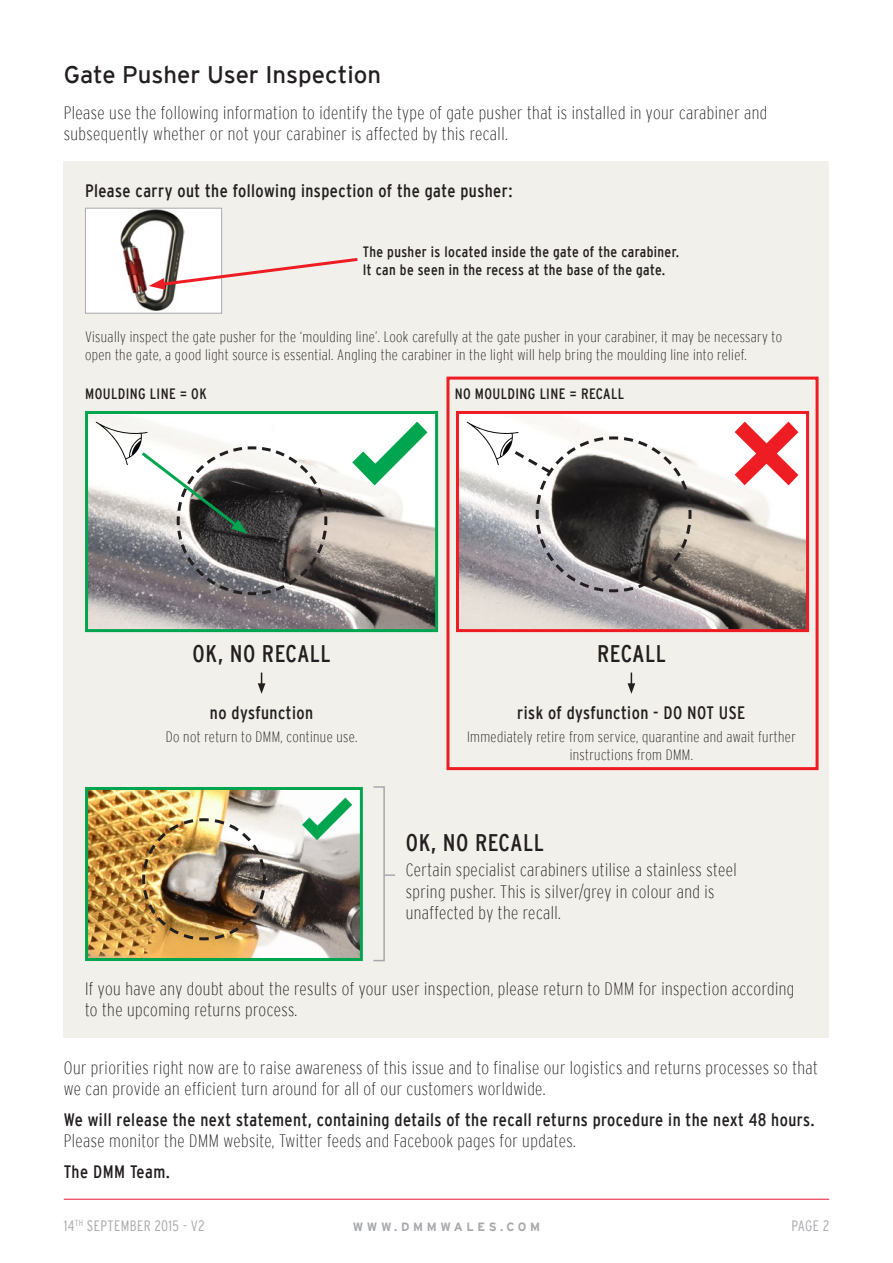
<style>
.page{position:relative;width:893px;height:1263px;background:#fff}
.page>*{position:absolute;margin:0;border:0;box-sizing:border-box;transform-origin:0 0}
.t1{font:condensed 24px "Interstate";letter-spacing:.025em;color:#231f20}
.t2{font:24px "Interstate";color:#231f20}
.t3{font:200 condensed 18px/21.6px "Interstate";letter-spacing:.025em;color:#231f20}
.t4{font:condensed 18px/21.6px "Interstate";letter-spacing:.025em;color:#231f20}
.t5{font:200 condensed 15px/18px "Interstate";letter-spacing:.025em;color:#231f20}
.t6{font:condensed 15px/18px "Interstate";letter-spacing:.025em;color:#231f20}
.t7{font:300 condensed 15px "Interstate";letter-spacing:.025em;color:#a8a9ad}
.t8{font:700 12px "Interstate";letter-spacing:.3em;color:#a8a9ad}
.s1{font-weight:200}
</style>
<div class="page">
<hr style="left:64px;top:1199px;width:765px;height:1px;background:#e51836">
<div style="left:64px;top:161px;width:765px;height:876px;background:#f2f0eb"></div>
<img style="left:460px;top:415px;width:345px;height:213px">
<div style="left:456px;top:411px;width:353px;height:221px;border:3px solid #ee1d23"></div>
<img style="left:89px;top:415px;width:345px;height:213px">
<div style="left:85px;top:411px;width:353px;height:221px;border:3px solid #00a54f"></div>
<img style="left:89px;top:791px;width:270px;height:166px">
<div style="left:85px;top:787px;width:278px;height:174px;border:3px solid #00a54f"></div>
<div style="left:85px;top:208px;width:137px;height:105px;background:#fff"></div>
<img style="left:121px;top:210px;width:63px;height:101px">
<div style="left:85px;top:208px;width:137px;height:106px;border:1px solid #a8a9ad"></div>
<svg style="left:735px;top:422px;width:63px;height:63px;background:#f68e91"></svg>
<svg style="left:352px;top:422px;width:75px;height:63px;background:#b4e4cb"></svg>
<svg style="left:302px;top:798px;width:50px;height:42px;background:#afdfc5"></svg>
<svg style="left:96px;top:422px;width:233px;height:175px"></svg>
<svg style="left:467px;top:422px;width:226px;height:172px"></svg>
<svg style="left:258px;top:672px;width:7px;height:22px"></svg>
<svg style="left:628px;top:672px;width:7px;height:22px"></svg>
<svg style="left:149px;top:256px;width:209px;height:34px"></svg>
<img style="left:141px;top:817px;width:126px;height:125px">
<div style="left:373px;top:786px;width:12px;height:175px;border:2px solid #a8a9ad"></div>
<svg style="left:384px;top:874px;width:11px;height:2px"></svg>
<div style="left:446px;top:377px;width:373px;height:393px;border:3px solid #ee1d23"></div>
<p class="t2" style="left:64px;top:61px;width:319px">Gate Pusher User Inspection</p>
<p class="t3" style="left:64px;top:101px;width:705px">Please use the following information to identify the type of gate pusher that is installed in your carabiner and subsequently whether or not your carabiner is affected by this recall.</p>
<p class="t4" style="left:85px;top:180px;width:429px">Please carry out the following inspection of the gate pusher:</p>
<p class="t6" style="left:363px;top:243px;width:318px">The pusher is located inside the gate of the carabiner.<br>It can be seen in the recess at the base of the gate.</p>
<p class="t5" style="left:85px;top:328px;width:699px">Visually inspect the gate pusher for the ‘moulding line’. Look carefully at the gate pusher in your carabiner, it may be necessary to open the gate, a good light source is essential. Angling the carabiner in the light will help bring the moulding line into relief.</p>
<p class="t6" style="left:85px;top:385px;width:123px">MOULDING LINE = OK</p>
<p class="t1" style="left:193px;top:640px;width:139px">OK, NO RECALL</p>
<p class="t6" style="left:455px;top:385px;width:171px">NO MOULDING LINE = RECALL</p>
<p class="t1" style="left:597px;top:640px;width:70px">RECALL</p>
<p class="t4" style="left:210px;top:702px;width:105px">no dysfunction</p>
<p class="t4" style="left:517px;top:702px;width:229px">risk of dysfunction - DO NOT USE</p>
<p class="t5" style="left:166px;top:727px;width:193px">Do not return to DMM, continue use.</p>
<p class="t5" style="left:467px;top:727px;width:330px;text-align:center">Immediately retire from service, quarantine and await further instructions from DMM.</p>
<p class="t1" style="left:406px;top:829px;width:139px">OK, NO RECALL</p>
<p class="t3" style="left:406px;top:859px;width:332px">Certain specialist carabiners utilise a stainless steel spring pusher. This is silver/grey in colour and is unaffected by the recall.</p>
<p class="t3" style="left:85px;top:977px;width:711px">If you have any doubt about the results of your user inspection, please return to DMM for inspection according to the upcoming returns process.</p>
<p class="t3" style="left:64px;top:1056px;width:756px">Our priorities right now are to raise awareness of this issue and to finalise our logistics and returns processes so that we can provide an efficient turn around for all of our customers worldwide.</p>
<p class="t4" style="left:64px;top:1108px;width:752px">We will release the next statement, containing details of the recall returns procedure in the next 48 hours.<br><span class="s1">Please monitor the DMM website, Twitter feeds and Facebook pages for updates.</span></p>
<p class="t4" style="left:64px;top:1161px;width:108px">The DMM Team.</p>
<p class="t7" style="left:64px;top:1217px;width:142px">14<sup>TH</sup> SEPTEMBER 2015 - V2</p>
<p class="t8" style="left:353px;top:1220px;width:189px">WWW.DMMWALES.COM</p>
<p class="t7" style="left:791px;top:1217px;width:39px">PAGE 2</p>
</div>
